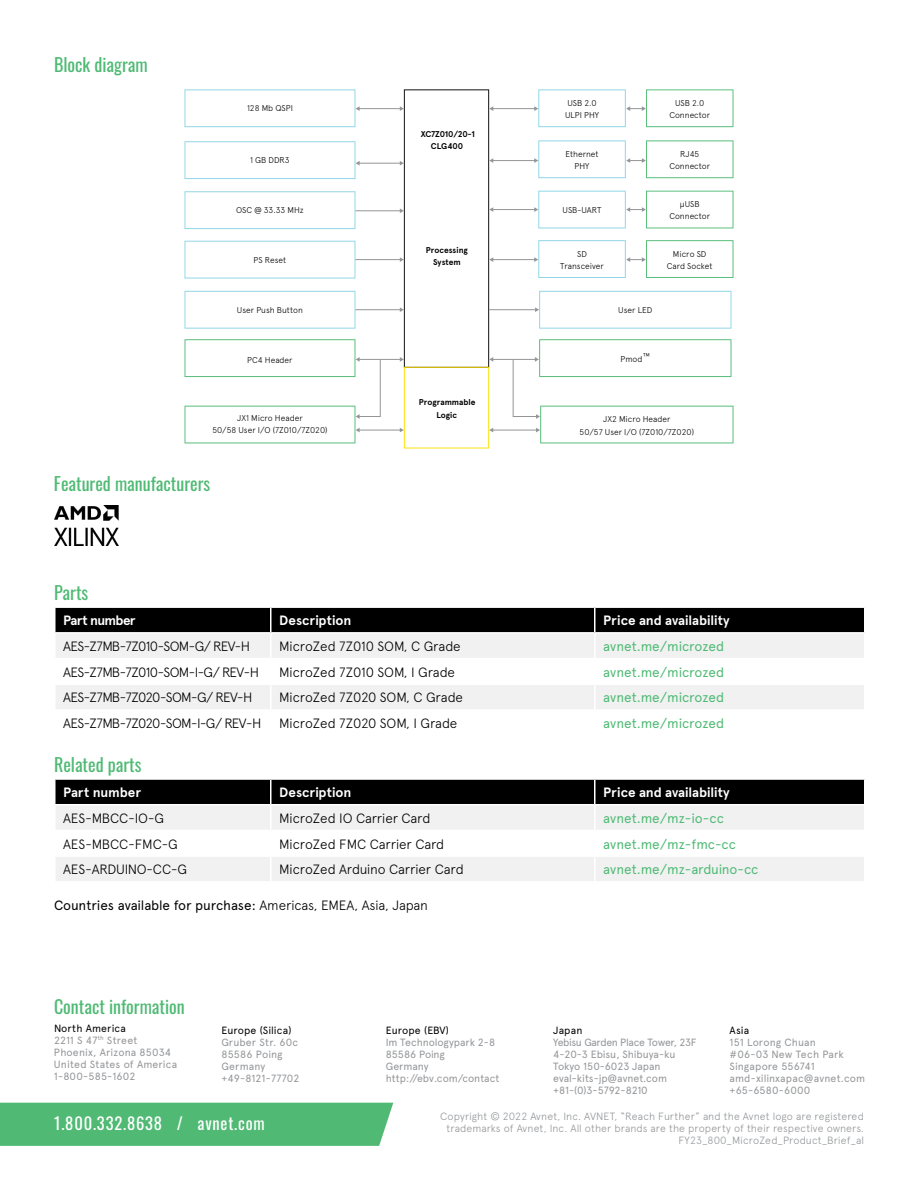
<style>
.page{position:relative;width:918px;height:1188px;background:#fff}
.page>*{position:absolute;margin:0;border:0;box-sizing:border-box;transform-origin:0 0}
.t1{font:18px "Oswald";color:#4fba74}
.t2{font:16.5px "Oswald";letter-spacing:.05em;color:#fff}
.t3{font:300 13.5px "Apercu Avnet";letter-spacing:-.015em;color:#000}
.t4{font:13.5px "Apercu Avnet";letter-spacing:-.005em;color:#4fba74}
.t5{font:700 13.5px "Apercu Avnet";letter-spacing:-.005em;color:#fff}
.t6{font:300 13.5px "Apercu Avnet";letter-spacing:-.045em;color:#000}
.t7{font:300 13.5px "Apercu Avnet";letter-spacing:-.05em;color:#000}
.t8{font:13.5px "Apercu Avnet";letter-spacing:-.01em;color:#000}
.t9{font:700 13.5px "Apercu Avnet";letter-spacing:-.05em;color:#fff}
.t10{font:10.5px/12px "Apercu Avnet";letter-spacing:.005em;color:#939598}
.t11{font:300 10.5px/12px "Apercu Avnet";letter-spacing:.01em;color:#939598;text-align:right}
.t12{font:10.5px/12px "Apercu Avnet";letter-spacing:-.015em;color:#939598}
.t13{font:10.5px "Apercu Avnet";letter-spacing:.005em;color:#000}
.t14{font:300 8.4px/12.6px "Apercu Avnet";color:#000;text-align:center}
.t15{font:700 8.4px/12.6px "Apercu Avnet";color:#000;text-align:center}
.t16{font:700 8.4px/12.5px "Apercu Avnet";letter-spacing:-.025em;color:#000;text-align:center}
.s1{font-weight:300}
.s2{color:#000}
</style>
<div class="page">
<div style="left:0;top:1103px;width:393px;height:43px;background:#50ba74"></div>
<div style="left:56px;top:608px;width:808px;height:24px;background:#000"></div>
<svg style="left:56px;top:634px;width:808px;height:75px;fill:#f1f1f2"></svg>
<hr style="left:54px;top:684px;width:217px;height:1px;background:#fff">
<hr style="left:270px;top:634px;width:2px;height:24px;background:#fff">
<hr style="left:270px;top:659px;width:2px;height:25px;background:#fff">
<hr style="left:271px;top:684px;width:324px;height:1px;background:#fff">
<hr style="left:270px;top:685px;width:2px;height:24px;background:#fff">
<hr style="left:270px;top:608px;width:2px;height:24px;background:#fff">
<hr style="left:594px;top:608px;width:2px;height:24px;background:#fff">
<hr style="left:594px;top:634px;width:2px;height:24px;background:#fff">
<hr style="left:594px;top:659px;width:2px;height:25px;background:#fff">
<hr style="left:595px;top:684px;width:271px;height:1px;background:#fff">
<hr style="left:594px;top:685px;width:2px;height:24px;background:#fff">
<hr style="left:54px;top:658px;width:217px;height:1px;background:#fff">
<hr style="left:271px;top:658px;width:324px;height:1px;background:#fff">
<hr style="left:595px;top:658px;width:271px;height:1px;background:#fff">
<div style="left:56px;top:780px;width:808px;height:24px;background:#000"></div>
<svg style="left:56px;top:806px;width:808px;height:75px;fill:#f1f1f2"></svg>
<hr style="left:54px;top:855px;width:217px;height:2px;background:#fff">
<hr style="left:270px;top:805px;width:2px;height:25px;background:#fff">
<hr style="left:270px;top:831px;width:2px;height:24px;background:#fff">
<hr style="left:271px;top:855px;width:324px;height:2px;background:#fff">
<hr style="left:270px;top:857px;width:2px;height:24px;background:#fff">
<hr style="left:270px;top:780px;width:2px;height:24px;background:#fff">
<hr style="left:594px;top:780px;width:2px;height:24px;background:#fff">
<hr style="left:594px;top:805px;width:2px;height:25px;background:#fff">
<hr style="left:594px;top:831px;width:2px;height:24px;background:#fff">
<hr style="left:595px;top:855px;width:271px;height:2px;background:#fff">
<hr style="left:594px;top:857px;width:2px;height:24px;background:#fff">
<hr style="left:54px;top:830px;width:217px;height:1px;background:#fff">
<hr style="left:271px;top:830px;width:324px;height:1px;background:#fff">
<hr style="left:595px;top:830px;width:271px;height:1px;background:#fff">
<svg style="left:185px;top:191px;width:170px;height:38px"></svg>
<svg style="left:185px;top:291px;width:170px;height:38px"></svg>
<svg style="left:185px;top:241px;width:170px;height:38px"></svg>
<hr style="left:359px;top:108px;width:42px;height:1px;background:#939598">
<svg style="left:185px;top:89px;width:175px;height:38px"></svg>
<hr style="left:359px;top:163px;width:42px;height:1px;background:#939598">
<svg style="left:185px;top:141px;width:175px;height:38px"></svg>
<hr style="left:493px;top:108px;width:42px;height:1px;background:#939598">
<hr style="left:493px;top:160px;width:42px;height:1px;background:#939598">
<hr style="left:493px;top:209px;width:42px;height:1px;background:#939598">
<hr style="left:493px;top:259px;width:42px;height:1px;background:#939598">
<svg style="left:534px;top:89px;width:199px;height:38px"></svg>
<svg style="left:534px;top:140px;width:199px;height:38px"></svg>
<svg style="left:534px;top:191px;width:199px;height:37px"></svg>
<svg style="left:534px;top:240px;width:199px;height:38px"></svg>
<hr style="left:359px;top:359px;width:42px;height:1px;background:#939598">
<hr style="left:359px;top:430px;width:41px;height:1px;background:#939598">
<hr style="left:356px;top:259px;width:45px;height:1px;background:#939598">
<hr style="left:356px;top:309px;width:45px;height:1px;background:#939598">
<hr style="left:489px;top:309px;width:47px;height:1px;background:#939598">
<svg style="left:535px;top:291px;width:196px;height:38px"></svg>
<svg style="left:185px;top:339px;width:196px;height:104px"></svg>
<hr style="left:493px;top:359px;width:43px;height:1px;background:#939598">
<hr style="left:493px;top:430px;width:44px;height:1px;background:#939598">
<svg style="left:512px;top:339px;width:221px;height:104px"></svg>
<hr style="left:356px;top:210px;width:45px;height:1px;background:#939598">
<svg style="left:400px;top:89px;width:93px;height:360px"></svg>
<img style="left:54px;top:505px;width:65px;height:41px">
<h1 class="t1" style="left:54px;top:49px;width:95px">Block diagram</h1>
<p class="t14" style="left:247px;top:101px;width:47px">128 Mb QSPI</p>
<p class="t14" style="left:250px;top:153px;width:41px">1 GB DDR3</p>
<p class="t14" style="left:236px;top:203px;width:69px">OSC @ 33.33 MHz</p>
<p class="t14" style="left:254px;top:253px;width:34px">PS Reset</p>
<p class="t16" style="left:421px;top:127px;width:56px">XC7Z010/20-1<br>CLG400</p>
<p class="t15" style="left:426px;top:243px;width:43px">Processing<br>System</p>
<p class="t14" style="left:565px;top:96px;width:35px;text-align:left">USB 2.0<br>ULPI PHY</p>
<p class="t14" style="left:565px;top:147px;width:35px">Ethernet<br>PHY</p>
<p class="t14" style="left:563px;top:203px;width:41px">USB-UART</p>
<p class="t14" style="left:560px;top:247px;width:45px">SD<br>Transceiver</p>
<p class="t14" style="left:237px;top:303px;width:67px">User Push Button</p>
<p class="t14" style="left:618px;top:303px;width:36px">User LED</p>
<p class="t14" style="left:621px;top:352px;width:31px">Pmod™</p>
<p class="t14" style="left:247px;top:353px;width:47px">PC4 Header</p>
<p class="t14" style="left:669px;top:96px;width:42px">USB 2.0<br>Connector</p>
<p class="t14" style="left:669px;top:147px;width:42px">RJ45<br>Connector</p>
<p class="t14" style="left:669px;top:197px;width:42px">µUSB<br>Connector</p>
<p class="t14" style="left:667px;top:247px;width:47px">Micro SD<br>Card Socket</p>
<p class="t15" style="left:419px;top:395px;width:58px">Programmable<br>Logic</p>
<p class="t14" style="left:212px;top:411px;width:117px">JX1 Micro Header<br>50/58 User I/O (7Z010/7Z020)</p>
<p class="t14" style="left:580px;top:412px;width:116px">JX2 Micro Header<br>50/57 User I/O (7Z010/7Z020)</p>
<h1 class="t1" style="left:54px;top:468px;width:158px">Featured manufacturers</h1>
<h1 class="t1" style="left:54px;top:577px;width:36px">Parts</h1>
<p class="t9" style="left:63px;top:610px;width:74px">Part number</p>
<p class="t5" style="left:279px;top:610px;width:74px">Description</p>
<p class="t5" style="left:603px;top:610px;width:128px">Price and availability</p>
<p class="t6" style="left:63px;top:636px;width:188px">AES-Z7MB-7Z010-SOM-G/ REV-H</p>
<p class="t3" style="left:279px;top:636px;width:183px">MicroZed 7Z010 SOM, C Grade</p>
<p class="t4" style="left:603px;top:636px;width:123px">avnet.me/microzed</p>
<p class="t6" style="left:63px;top:662px;width:197px">AES-Z7MB-7Z010-SOM-I-G/ REV-H</p>
<p class="t3" style="left:279px;top:662px;width:177px">MicroZed 7Z010 SOM, I Grade</p>
<p class="t4" style="left:603px;top:662px;width:123px">avnet.me/microzed</p>
<p class="t7" style="left:63px;top:688px;width:191px">AES-Z7MB-7Z020-SOM-G/ REV-H</p>
<p class="t3" style="left:279px;top:688px;width:185px">MicroZed 7Z020 SOM, C Grade</p>
<p class="t4" style="left:603px;top:688px;width:123px">avnet.me/microzed</p>
<p class="t7" style="left:63px;top:713px;width:200px">AES-Z7MB-7Z020-SOM-I-G/ REV-H</p>
<p class="t3" style="left:279px;top:713px;width:180px">MicroZed 7Z020 SOM, I Grade</p>
<p class="t4" style="left:603px;top:713px;width:123px">avnet.me/microzed</p>
<h1 class="t1" style="left:54px;top:749px;width:89px">Related parts</h1>
<p class="t5" style="left:63px;top:782px;width:79px">Part number</p>
<p class="t5" style="left:279px;top:782px;width:74px">Description</p>
<p class="t5" style="left:603px;top:782px;width:128px">Price and availability</p>
<p class="t3" style="left:63px;top:808px;width:102px">AES-MBCC-IO-G</p>
<p class="t3" style="left:279px;top:808px;width:153px">MicroZed IO Carrier Card</p>
<p class="t4" style="left:603px;top:808px;width:122px">avnet.me/mz-io-cc</p>
<p class="t3" style="left:63px;top:834px;width:116px">AES-MBCC-FMC-G</p>
<p class="t3" style="left:279px;top:834px;width:167px">MicroZed FMC Carrier Card</p>
<p class="t4" style="left:603px;top:834px;width:134px">avnet.me/mz-fmc-cc</p>
<p class="t3" style="left:63px;top:859px;width:125px">AES-ARDUINO-CC-G</p>
<p class="t3" style="left:279px;top:859px;width:186px">MicroZed Arduino Carrier Card</p>
<p class="t4" style="left:603px;top:859px;width:157px">avnet.me/mz-arduino-cc</p>
<p class="t8" style="left:54px;top:895px;width:375px">Countries available for purchase: <span class="s1">Americas, EMEA, Asia, Japan</span></p>
<h1 class="t1" style="left:54px;top:991px;width:132px">Contact information</h1>
<p class="t10" style="left:54px;top:1021px;width:125px"><span class="s2">North America<br></span>2211 S 47<sup>th</sup> Street<br>Phoenix, Arizona 85034<br>United States of America<br>1-800-585-1602</p>
<p class="t13" style="left:221px;top:1022px;width:72px">Europe (Silica)</p>
<p class="t10" style="left:221px;top:1035px;width:79px">Gruber Str. 60c<br>85586 Poing<br>Germany +49-8121-77702</p>
<p class="t13" style="left:386px;top:1022px;width:65px">Europe (EBV)</p>
<p class="t10" style="left:386px;top:1035px;width:115px">Im Technologypark 2-8<br>85586 Poing<br>Germany http://ebv.com/contact</p>
<p class="t13" style="left:553px;top:1022px;width:31px">Japan</p>
<p class="t12" style="left:553px;top:1035px;width:145px">Yebisu Garden Place Tower, 23F<br>4-20-3 Ebisu, Shibuya-ku<br>Tokyo 150-6023 Japan eval-kits-jp@avnet.com +81-(0)3-5792-8210</p>
<p class="t13" style="left:730px;top:1022px;width:21px">Asia</p>
<p class="t10" style="left:730px;top:1035px;width:137px">151 Lorong Chuan<br>#06-03 New Tech Park<br>Singapore 556741 amd-xilinxapac@avnet.com +65-6580-6000</p>
<h2 class="t2" style="left:54px;top:1109px;width:212px">1.800.332.8638 / avnet.com</h2>
<p class="t11" style="left:440px;top:1110px;width:425px">Copyright © 2022 Avnet, Inc. AVNET, “Reach Further” and the Avnet logo are registered trademarks of Avnet, Inc. All other brands are the property of their respective owners.<br>FY23_800_MicroZed_Product_Brief_al</p>
</div>
